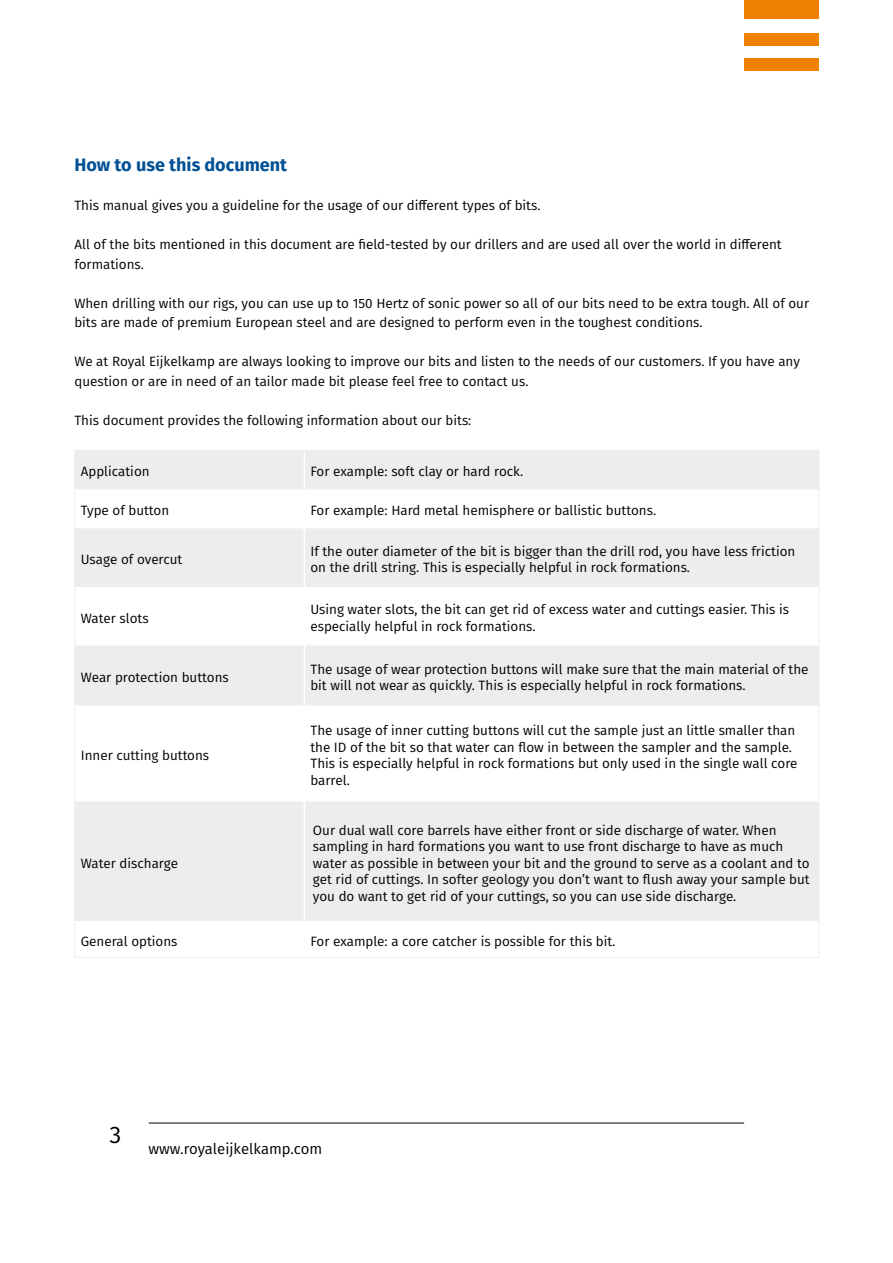
<style>
.page{position:relative;width:893px;height:1263px;background:#fff}
.page>*{position:absolute;margin:0;border:0;box-sizing:border-box;transform-origin:0 0}
.t1{font:24px "Fira Sans";color:#000}
.t2{font:700 18px "Fira Sans";color:#005095}
.t3{font:15px "Fira Sans";color:#000}
.t4{font:13.5px/16.5px "Fira Sans";color:#000}
</style>
<div class="page">
<div style="left:744px;top:58px;width:75px;height:12px;background:#f08100"></div>
<div style="left:744px;top:34px;width:75px;height:12px;background:#f08100"></div>
<div style="left:744px;top:0;width:75px;height:19px;background:#f08100"></div>
<hr style="left:149px;top:1123px;width:595px;height:1px;background:#000">
<svg style="left:75px;top:451px;width:744px;height:470px;fill:#ededed"></svg>
<hr style="left:304px;top:451px;width:1px;height:38px;background:#fff">
<hr style="left:304px;top:489px;width:1px;height:39px;background:#fff">
<hr style="left:304px;top:528px;width:1px;height:59px;background:#fff">
<hr style="left:304px;top:587px;width:1px;height:58px;background:#fff">
<hr style="left:304px;top:645px;width:1px;height:60px;background:#fff">
<hr style="left:304px;top:705px;width:1px;height:96px;background:#fff">
<hr style="left:304px;top:801px;width:1px;height:120px;background:#fff">
<hr style="left:74px;top:450px;width:230px;height:1px;background:#ededed">
<hr style="left:74px;top:451px;width:1px;height:38px;background:#ededed">
<hr style="left:304px;top:450px;width:515px;height:1px;background:#ededed">
<hr style="left:819px;top:451px;width:1px;height:38px;background:#ededed">
<hr style="left:74px;top:489px;width:1px;height:39px;background:#ededed">
<hr style="left:819px;top:489px;width:1px;height:39px;background:#ededed">
<hr style="left:74px;top:528px;width:1px;height:59px;background:#ededed">
<hr style="left:819px;top:528px;width:1px;height:59px;background:#ededed">
<hr style="left:74px;top:587px;width:1px;height:58px;background:#ededed">
<hr style="left:819px;top:587px;width:1px;height:58px;background:#ededed">
<hr style="left:74px;top:645px;width:1px;height:60px;background:#ededed">
<hr style="left:819px;top:645px;width:1px;height:60px;background:#ededed">
<hr style="left:74px;top:705px;width:1px;height:96px;background:#ededed">
<hr style="left:819px;top:705px;width:1px;height:96px;background:#ededed">
<hr style="left:74px;top:801px;width:1px;height:120px;background:#ededed">
<hr style="left:819px;top:801px;width:1px;height:120px;background:#ededed">
<hr style="left:74px;top:921px;width:1px;height:36px;background:#ededed">
<hr style="left:819px;top:921px;width:1px;height:36px;background:#ededed">
<hr style="left:74px;top:957px;width:230px;height:1px;background:#ededed">
<hr style="left:304px;top:957px;width:515px;height:1px;background:#ededed">
<h2 class="t2" style="left:74px;top:152px;width:214px">How to use this document</h2>
<p class="t4" style="left:74px;top:197px;width:468px">This manual gives you a guideline for the usage of our different types of bits.</p>
<p class="t4" style="left:74px;top:234px;width:709px;line-height:19.5px">All of the bits mentioned in this document are field-tested by our drillers and are used all over the world in different formations.</p>
<p class="t4" style="left:74px;top:293px;width:736px;line-height:19.5px">When drilling with our rigs, you can use up to 150 Hertz of sonic power so all of our bits need to be extra tough. All of our bits are made of premium European steel and are designed to perform even in the toughest conditions.</p>
<p class="t4" style="left:74px;top:351px;width:727px;line-height:19.5px">We at Royal Eijkelkamp are always looking to improve our bits and listen to the needs of our customers. If you have any question or are in need of an tailor made bit please feel free to contact us.</p>
<p class="t4" style="left:74px;top:411px;width:398px">This document provides the following information about our bits:</p>
<p class="t4" style="left:81px;top:463px;width:70px">Application</p>
<p class="t4" style="left:310px;top:463px;width:214px">For example: soft clay or hard rock.</p>
<p class="t4" style="left:81px;top:502px;width:90px">Type of button</p>
<p class="t4" style="left:310px;top:502px;width:347px">For example: Hard metal hemisphere or ballistic buttons.</p>
<p class="t4" style="left:81px;top:551px;width:103px">Usage of overcut</p>
<p class="t4" style="left:310px;top:542px;width:486px">If the outer diameter of the bit is bigger than the drill rod, you have less friction on the drill string. This is especially helpful in rock formations.</p>
<p class="t4" style="left:81px;top:609px;width:69px">Water slots</p>
<p class="t4" style="left:310px;top:601px;width:480px">Using water slots, the bit can get rid of excess water and cuttings easier. This is especially helpful in rock formations.</p>
<p class="t4" style="left:81px;top:668px;width:149px">Wear protection buttons</p>
<p class="t4" style="left:310px;top:660px;width:500px">The usage of wear protection buttons will make sure that the main material of the bit will not wear as quickly. This is especially helpful in rock formations.</p>
<p class="t4" style="left:81px;top:746px;width:130px">Inner cutting buttons</p>
<p class="t4" style="left:81px;top:854px;width:99px">Water discharge</p>
<p class="t4" style="left:310px;top:722px;width:489px">The usage of inner cutting buttons will cut the sample just an little smaller than the ID of the bit so that water can flow in between the sampler and the sample.<br>This is especially helpful in rock formations but only used in the single wall core barrel.</p>
<p class="t4" style="left:313px;top:821px;width:498px">Our dual wall core barrels have either front or side discharge of water. When sampling in hard formations you want to use front discharge to have as much water as possible in between your bit and the ground to serve as a coolant and to get rid of cuttings. In softer geology you don’t want to flush away your sample but you do want to get rid of your cuttings, so you can use side discharge.</p>
<p class="t4" style="left:81px;top:932px;width:98px">General options</p>
<p class="t4" style="left:310px;top:932px;width:307px">For example: a core catcher is possible for this bit.</p>
<h1 class="t1" style="left:110px;top:1117px;width:13px">3</h1>
<p class="t3" style="left:148px;top:1138px;width:175px">www.royaleijkelkamp.com</p>
</div>
